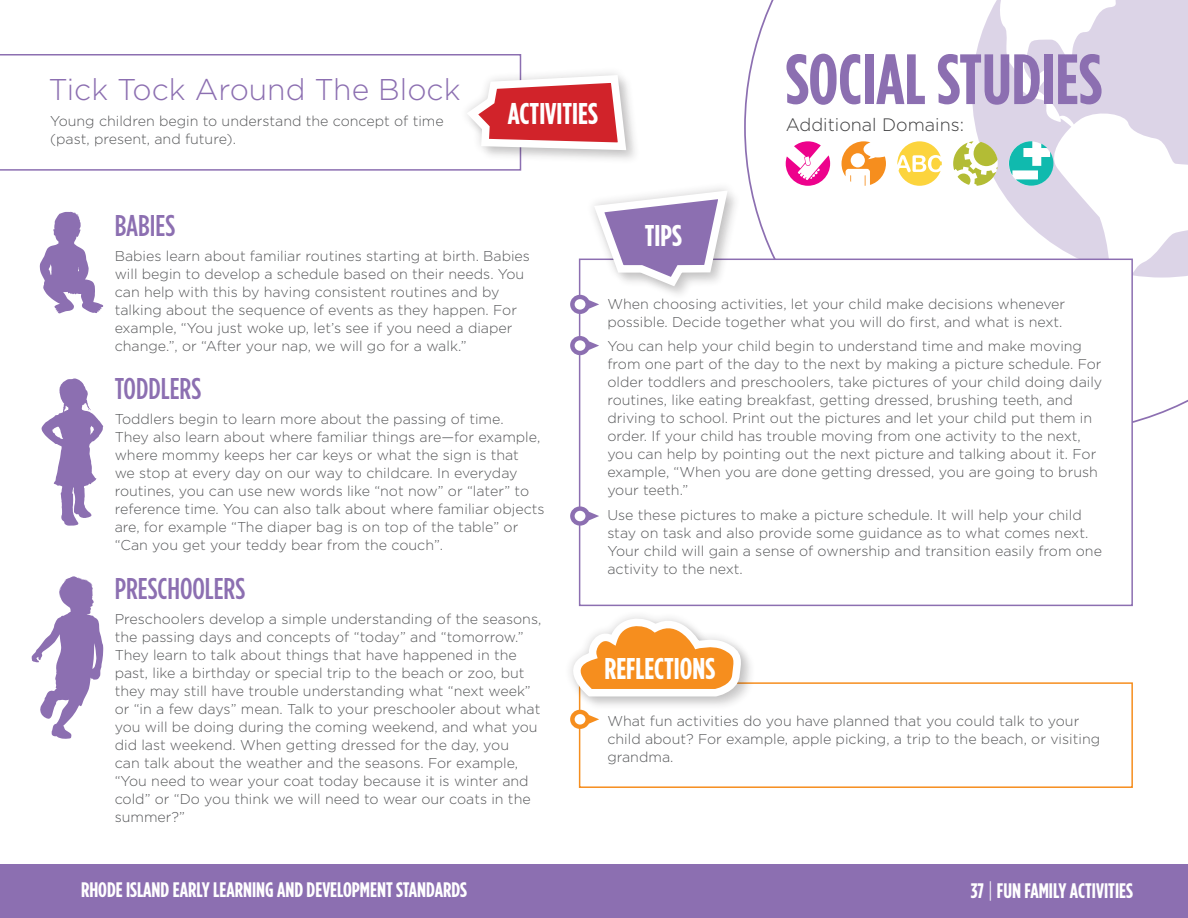
<style>
.page{position:relative;width:1188px;height:918px;background:#fff}
.page>*{position:absolute;margin:0;border:0;box-sizing:border-box;transform-origin:0 0}
.t1{font:700 71.1px "Gotham Condensed";color:#8c6fb1}
.text{font:500 30px "Gotham Condensed";color:#8c6fb1}
.icons{font:700 30px "Gotham Condensed";color:#fff}
.t2{font:300 30px "Gotham";color:#8c6fb1}
.t3{font:700 21px "Gotham Condensed";color:#fff}
.t4{font:300 18px "Gotham";color:#3e3e3f}
.text-2{font:300 14.25px/18px "Gotham";color:#57585a}
.s1{font-family:"Gotham";font-weight:300}
</style>
<div class="page">
<svg style="left:744px;top:0;width:444px;height:423px"></svg>
<div style="left:0;top:864px;width:1188px;height:54px;background:#8c6fb1"></div>
<svg style="left:1112px;top:0;width:76px;height:278px;fill:#dcd4e7"></svg>
<svg style="left:0;top:54px;width:521px;height:117px"></svg>
<div style="left:50px;top:116px;width:414px;height:30px;background:#fff"></div>
<div style="left:579px;top:682px;width:554px;height:106px;border:2px solid #f68e1e"></div>
<div style="left:572px;top:618px;width:184px;height:94px;background:#fefefe"></div>
<div style="left:564px;top:609px;width:186px;height:97px;background:#231f20;opacity:.2"></div>
<svg style="left:564px;top:614px;width:181px;height:86px"></svg>
<div style="left:580px;top:259px;width:552px;height:346px;background:#fff"></div>
<div style="left:579px;top:259px;width:554px;height:347px;border:2px solid #8c6fb1"></div>
<div style="left:594px;top:190px;width:148px;height:110px;background:#fff"></div>
<svg style="left:570px;top:188px;width:162px;height:126px"></svg>
<svg style="left:570px;top:336px;width:29px;height:19px"></svg>
<svg style="left:570px;top:506px;width:29px;height:20px"></svg>
<svg style="left:570px;top:710px;width:29px;height:19px"></svg>
<svg style="left:40px;top:211px;width:64px;height:102px"></svg>
<svg style="left:42px;top:378px;width:61px;height:148px"></svg>
<svg style="left:32px;top:576px;width:71px;height:163px"></svg>
<svg style="left:842px;top:141px;width:44px;height:45px"></svg>
<svg style="left:786px;top:141px;width:44px;height:45px"></svg>
<svg style="left:897px;top:141px;width:45px;height:45px"></svg>
<svg style="left:953px;top:0;width:159px;height:262px"></svg>
<div style="left:466px;top:74px;width:175px;height:91px;background:#fff"></div>
<div style="left:458px;top:65px;width:178px;height:94px;background:#231f20;opacity:.2"></div>
<svg style="left:461px;top:71px;width:169px;height:84px"></svg>
<p class="t2" style="left:49px;top:73px;width:413px">Tick Tock Around The Block</p>
<p class="text-2" style="left:50px;top:112px;width:395px">Young children begin to understand the concept of time (past, present, and future).</p>
<p class="icons" style="left:508px;top:97px;width:91px">ACTIVITIES</p>
<h1 class="t1" style="left:786px;top:39px;width:318px">SOCIAL STUDIES</h1>
<p class="t4" style="left:786px;top:115px;width:180px">Additional Domains:</p>
<p class="text" style="left:115px;top:209px;width:62px">BABIES</p>
<p class="text-2" style="left:115px;top:246px;width:417px">Babies learn about familiar routines starting at birth. Babies will begin to develop a schedule based on their needs. You can help with this by having consistent routines and by talking about the sequence of events as they happen. For example, “You just woke up, let’s see if you need a diaper change.”, or “After your nap, we will go for a walk.”</p>
<p class="text" style="left:115px;top:372px;width:88px">TODDLERS</p>
<p class="text-2" style="left:115px;top:410px;width:431px">Toddlers begin to learn more about the passing of time.<br>They also learn about where familiar things are—for example, where mommy keeps her car keys or what the sign is that<br>we stop at every day on our way to childcare. In everyday routines, you can use new words like “not now” or “later” to reference time. You can also talk about where familiar objects are, for example “The diaper bag is on top of the table” or “Can you get your teddy bear from the couch”.</p>
<p class="text" style="left:115px;top:572px;width:132px">PRESCHOOLERS</p>
<p class="text-2" style="left:115px;top:609px;width:428px">Preschoolers develop a simple understanding of the seasons, the passing days and concepts of “today” and “tomorrow.” They learn to talk about things that have happened in the past, like a birthday or special trip to the beach or zoo, but they may still have trouble understanding what “next week” or “in a few days” mean. Talk to your preschooler about what you will be doing during the coming weekend, and what you did last weekend. When getting dressed for the day, you<br>can talk about the weather and the seasons. For example, “You need to wear your coat today because it is winter and cold” or “Do you think we will need to wear our coats in the summer?”</p>
<h3 class="t3" style="left:81px;top:878px;width:388px">RHODE ISLAND EARLY LEARNING AND DEVELOPMENT STANDARDS</h3>
<p class="icons" style="left:645px;top:219px;width:38px">TIPS</p>
<p class="text-2" style="left:607px;top:294px;width:459px">When choosing activities, let your child make decisions whenever possible. Decide together what you will do first, and what is next.</p>
<p class="text-2" style="left:607px;top:337px;width:496px">You can help your child begin to understand time and make moving from one part of the day to the next by making a picture schedule. For older toddlers and preschoolers, take pictures of your child doing daily routines, like eating breakfast, getting dressed, brushing teeth, and driving to school. Print out the pictures and let your child put them in order. If your child has trouble moving from one activity to the next, you can help by pointing out the next picture and talking about it. For example, “When you are done getting dressed, you are going to brush your teeth.”</p>
<p class="text-2" style="left:607px;top:506px;width:496px">Use these pictures to make a picture schedule. It will help your child stay on task and also provide some guidance as to what comes next.<br>Your child will gain a sense of ownership and transition easily from one activity to the next.</p>
<p class="icons" style="left:604px;top:651px;width:112px">REFLECTIONS</p>
<p class="text-2" style="left:607px;top:712px;width:494px">What fun activities do you have planned that you could talk to your child about? For example, apple picking, a trip to the beach, or visiting grandma.</p>
<h3 class="t3" style="left:971px;top:878px;width:164px">37 <span class="s1">|</span> FUN FAMILY ACTIVITIES</h3>
</div>
